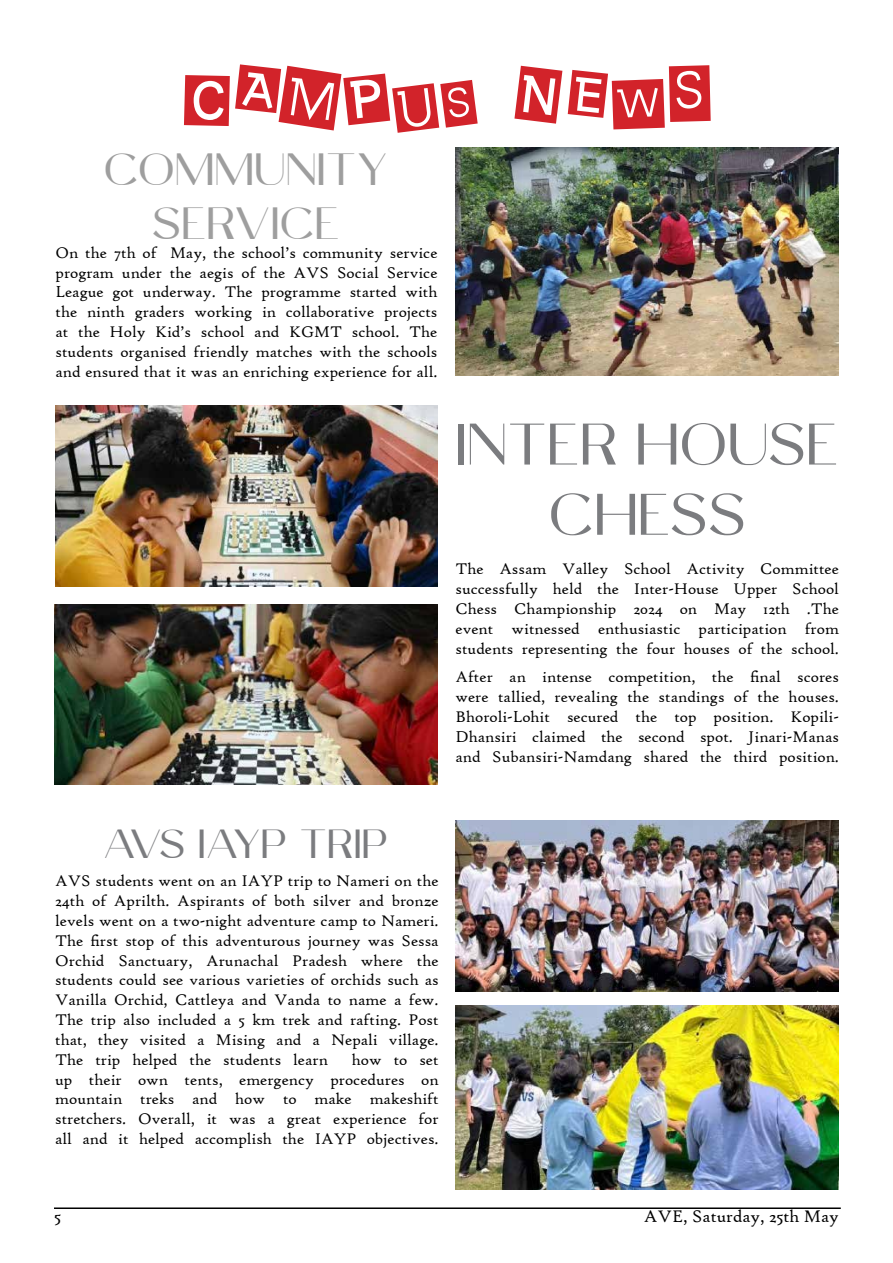
<style>
.page{position:relative;width:893px;height:1263px;background:#fff}
.page>*{position:absolute;margin:0;border:0;box-sizing:border-box;transform-origin:0 0}
.t1{font:79.5px "Earwig Factory";color:#d2232a}
.t2{font:58.5px/70.2px "Celine Peach Free Sans";color:#7b7c7f;text-align:center}
.t3{font:45px/54px "Celine Peach Free Sans";color:#9e9e9e;text-align:center}
.t4{font:40.5px "Celine Peach Free Sans";color:#7b7c7f}
.t5{font:18px "High Tower Text";color:#000}
.t6{font:16.5px/19.8px "High Tower Text";color:#000;text-align:justify}
</style>
<div class="page">
<hr style="left:54px;top:1207px;width:787px;height:2px;background:#000">
<img style="left:455px;top:148px;width:384px;height:228px">
<img style="left:56px;top:405px;width:381px;height:181px">
<img style="left:54px;top:604px;width:383px;height:180px">
<img style="left:455px;top:820px;width:384px;height:171px">
<img style="left:455px;top:1006px;width:384px;height:183px">
<h1 class="t1" style="left:180px;top:44px;width:535px">CAMPUS NEWS</h1>
<h3 class="t3" style="left:103px;top:142px;width:286px">COMMUNITY<br>SERVICE</h3>
<p class="t6" style="left:56px;top:243px;width:383px">On the 7th of May, the school’s community service program under the aegis of the AVS Social Service League got underway. The programme started with the ninth graders working in collaborative projects at the Holy Kid’s school and KGMT school. The students organised friendly matches with the schools and ensured that it was an enriching experience for all.</p>
<h2 class="t2" style="left:455px;top:409px;width:385px">INTER HOUSE<br>CHESS</h2>
<p class="t6" style="left:455px;top:559px;width:385px">The Assam Valley School Activity Committee successfully held the Inter-House Upper School Chess Championship 2024 on May 12th .The event witnessed enthusiastic participation from students representing the four houses of the school.</p>
<p class="t6" style="left:455px;top:667px;width:385px">After an intense competition, the final scores were tallied, revealing the standings of the houses.<br>Bhoroli-Lohit secured the top position. Kopili-Dhansiri claimed the second spot. Jinari-Manas and Subansiri-Namdang shared the third position.</p>
<h3 class="t4" style="left:103px;top:823px;width:287px">AVS IAYP TRIP</h3>
<p class="t6" style="left:55px;top:871px;width:385px">AVS students went on an IAYP trip to Nameri on the 24th of Aprilth. Aspirants of both silver and bronze levels went on a two-night adventure camp to Nameri.<br>The first stop of this adventurous journey was Sessa Orchid Sanctuary, Arunachal Pradesh where the students could see various varieties of orchids such as Vanilla Orchid, Cattleya and Vanda to name a few.<br>The trip also included a 5 km trek and rafting. Post that, they visited a Mising and a Nepali village.<br>The trip helped the students learn</p>
<p class="t6" style="left:55px;top:1049px;width:385px;text-indent:297px">how to set up their own tents, emergency procedures on mountain treks and how to make makeshift stretchers. Overall, it was a great experience for all and it helped accomplish the IAYP objectives.</p>
<p class="t5" style="left:54px;top:1206px;width:8px">5</p>
<p class="t5" style="left:644px;top:1206px;width:197px">AVE, Saturday, 25th May</p>
</div>
